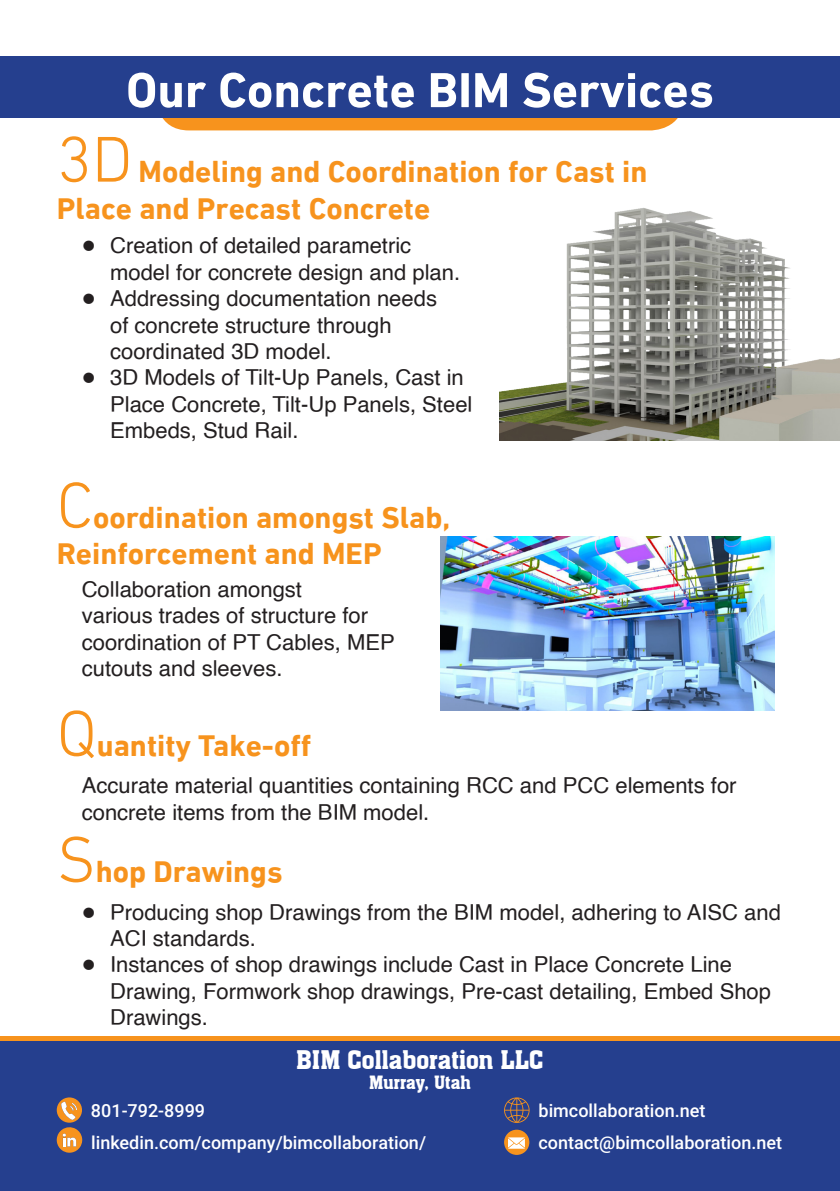
<style>
.page{position:relative;width:840px;height:1191px;background:#fff}
.page>*{position:absolute;margin:0;border:0;box-sizing:border-box;transform-origin:0 0}
.t1{font:700 50px "DIN Next LT Arabic";color:#fff}
.t2{font:700 30.8px/37px "DIN Next LT Arabic";color:#f7931d}
.t3{font:600 28px "MGI Archon";color:#fff}
.t4{font:22px/26.4px "Helvetica";color:#231f20}
.t5{font:600 20px "MGI Archon";color:#fff}
.t6{font:500 18px/32px "Roboto";color:#fff}
.s1{font-family:"DIN Next LTW23";font-weight:300;font-size:65.6px}
.s2{font-family:"Tahoma";font-weight:700}
</style>
<div class="page">
<div style="left:162px;top:118px;width:516px;height:12px;background:#f7931d"></div>
<div style="left:0;top:57px;width:839px;height:61px;background:#253f8e"></div>
<img style="left:499px;top:208px;width:340px;height:232px">
<img style="left:440px;top:537px;width:334px;height:174px">
<div style="left:0;top:1036px;width:839px;height:104px;background:#f7931d"></div>
<div style="left:0;top:1041px;width:839px;height:150px;background:#253f8e"></div>
<svg style="left:504px;top:1097px;width:25px;height:26px"></svg>
<svg style="left:504px;top:1129px;width:25px;height:25px"></svg>
<svg style="left:57px;top:1097px;width:25px;height:55px"></svg>
<svg style="left:507px;top:1137px;width:17px;height:11px"></svg>
<h1 class="t1" style="left:126px;top:61px;width:589px">Our Concrete BIM Services</h1>
<h2 class="t2" style="left:57px;top:152px;width:592px"><span class="s1">3D</span> Modeling and Coordination for Cast in<br>Place and Precast Concrete</h2>
<p class="t4" style="left:110px;top:233px;width:351px;text-indent:-28px"><span class="s2">•</span> Creation of detailed parametric model for concrete design and plan.</p>
<p class="t4" style="left:110px;top:286px;width:328px;text-indent:-28px"><span class="s2">•</span> Addressing documentation needs of concrete structure through coordinated 3D model.</p>
<p class="t4" style="left:110px;top:365px;width:363px;text-indent:-28px"><span class="s2">•</span> 3D Models of Tilt-Up Panels, Cast in<br>Place Concrete, Tilt-Up Panels, Steel<br>Embeds, Stud Rail.</p>
<h2 class="t2" style="left:57px;top:498px;width:395px"><span class="s1">C</span>oordination amongst Slab,<br>Reinforcement and MEP</h2>
<p class="t4" style="left:82px;top:577px;width:314px">Collaboration amongst<br>various trades of structure for coordination of PT Cables, MEP cutouts and sleeves.</p>
<h2 class="t2" style="left:57px;top:726px;width:256px"><span class="s1">Q</span>uantity Take-off</h2>
<p class="t4" style="left:82px;top:773px;width:656px">Accurate material quantities containing RCC and PCC elements for concrete items from the BIM model.</p>
<h2 class="t2" style="left:57px;top:852px;width:227px"><span class="s1">S</span>hop Drawings</h2>
<p class="t4" style="left:110px;top:899px;width:672px;text-indent:-28px"><span class="s2">•</span> Producing shop Drawings from the BIM model, adhering to AISC and<br>ACI standards.</p>
<p class="t4" style="left:110px;top:952px;width:662px;text-indent:-28px"><span class="s2">•</span> Instances of shop drawings include Cast in Place Concrete Line<br>Drawing, Formwork shop drawings, Pre-cast detailing, Embed Shop<br>Drawings.</p>
<p class="t3" style="left:296px;top:1041px;width:249px">BIM Collaboration LLC</p>
<p class="t5" style="left:369px;top:1069px;width:103px">Murray, Utah</p>
<p class="t6" style="left:91px;top:1093px;width:336px">801-792-8999 linkedin.com/company/bimcollaboration/</p>
<p class="t6" style="left:538px;top:1093px;width:245px">bimcollaboration.net contact@bimcollaboration.net</p>
</div>
